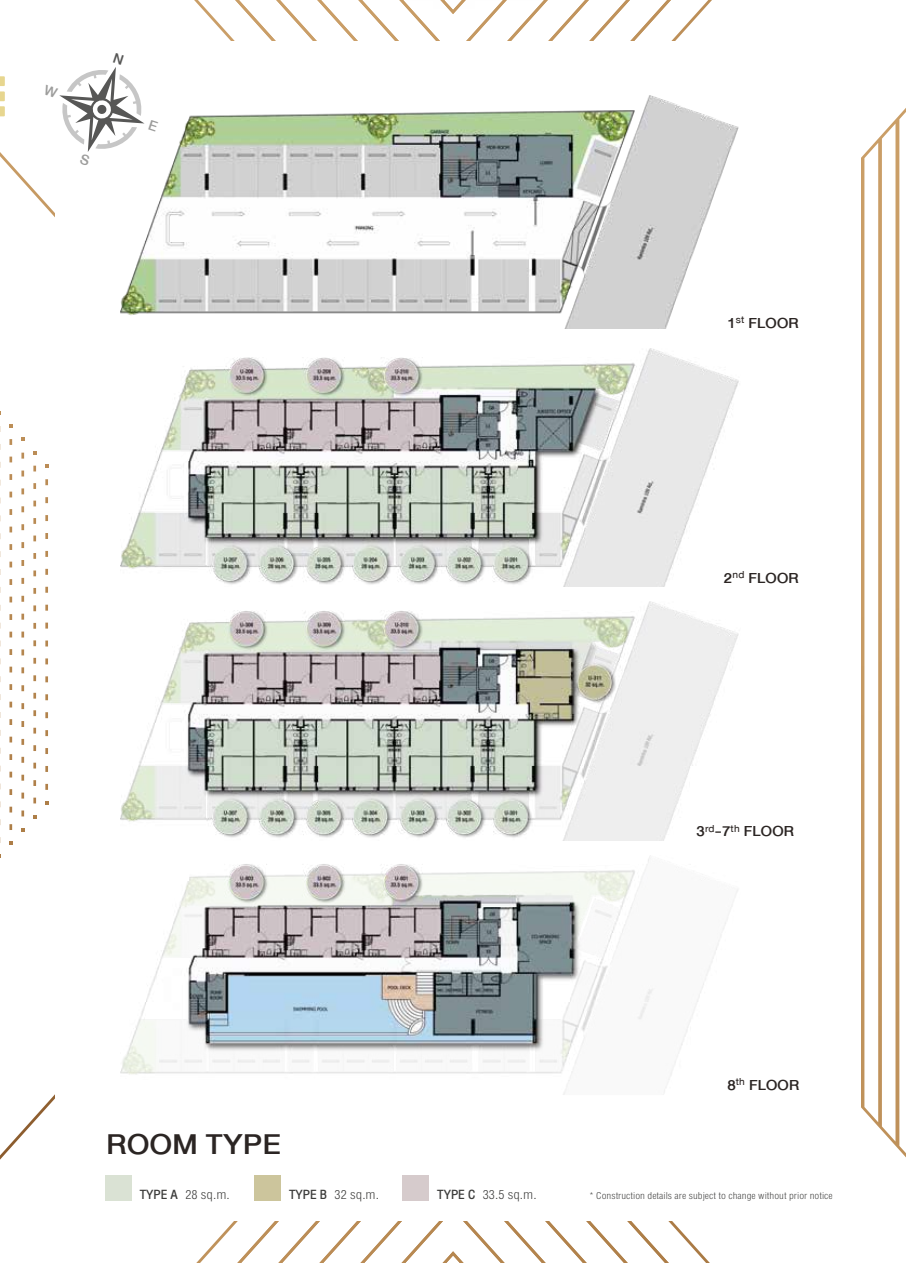
<style>
.page{position:relative;width:906px;height:1263px;background:#fff}
.page>*{position:absolute;margin:0;border:0;box-sizing:border-box;transform-origin:0 0}
.t1{font:500 40.8px "DB Helvethaica X";letter-spacing:.01em;color:#2b2523;scale:1.04 1}
.t2{font:500 20.7px "DB Helvethaica X";letter-spacing:.01em;color:#2b2523;scale:1.04 1}
.t3{font:18.15px "DB Helvethaica X Li Cond";color:#3c3c3b}
.t4{font:13.5px "DB Helvethaica X Li Cond";color:#3c3c3b}
.s1{font-family:"DB Helvethaica X 67 Med Cond"}
</style>
<div class="page">
<svg style="left:237px;top:1221px;width:432px;height:42px"></svg>
<svg style="left:278px;top:1221px;width:350px;height:42px"></svg>
<svg style="left:276px;top:0;width:354px;height:41px"></svg>
<svg style="left:0;top:515px;width:1px;height:275px"></svg>
<svg style="left:9px;top:526px;width:3px;height:269px"></svg>
<svg style="left:21px;top:524px;width:3px;height:272px"></svg>
<svg style="left:33px;top:518px;width:3px;height:268px"></svg>
<svg style="left:45px;top:515px;width:3px;height:275px"></svg>
<svg style="left:0;top:157px;width:55px;height:358px"></svg>
<svg style="left:0;top:796px;width:55px;height:363px"></svg>
<svg style="left:861px;top:108px;width:45px;height:1049px"></svg>
<img style="left:120px;top:95px;width:619px;height:233px">
<img style="left:0;top:917px;width:1px;height:346px">
<svg style="left:0;top:76px;width:5px;height:103px"></svg>
<img style="left:347px;top:0;width:247px;height:37px">
<div style="left:105px;top:1175px;width:26px;height:26px;background:#dae2d4"></div>
<div style="left:255px;top:1175px;width:26px;height:26px;background:#ccc59c"></div>
<div style="left:403px;top:1175px;width:26px;height:26px;background:#d6cbcc"></div>
<img style="left:120px;top:348px;width:619px;height:238px">
<img style="left:120px;top:601px;width:619px;height:239px">
<img style="left:120px;top:857px;width:618px;height:238px">
<svg style="left:43px;top:67px;width:115px;height:99px"></svg>
<h2 class="t2" style="left:727px;top:312px;width:70px">1<sup>st</sup> FLOOR</h2>
<h2 class="t2" style="left:724px;top:566px;width:73px">2<sup>nd</sup> FLOOR</h2>
<h2 class="t2" style="left:696px;top:820px;width:95px">3<sup>rd</sup>-7<sup>th</sup> FLOOR</h2>
<h1 class="t1" style="left:107px;top:1121px;width:169px">ROOM TYPE</h1>
<h3 class="t3" style="left:140px;top:1184px;width:91px"><span class="s1">TYPE A</span> 28 sq.m.</h3>
<h3 class="t3" style="left:289px;top:1184px;width:91px"><span class="s1">TYPE B</span> 32 sq.m.</h3>
<h3 class="t3" style="left:437px;top:1184px;width:101px"><span class="s1">TYPE C</span> 33.5 sq.m.</h3>
<h2 class="t2" style="left:727px;top:1073px;width:71px">8<sup>th</sup> FLOOR</h2>
<p class="t4" style="left:589px;top:1188px;width:245px">* Construction details are subject to change without prior notice</p>
</div>
